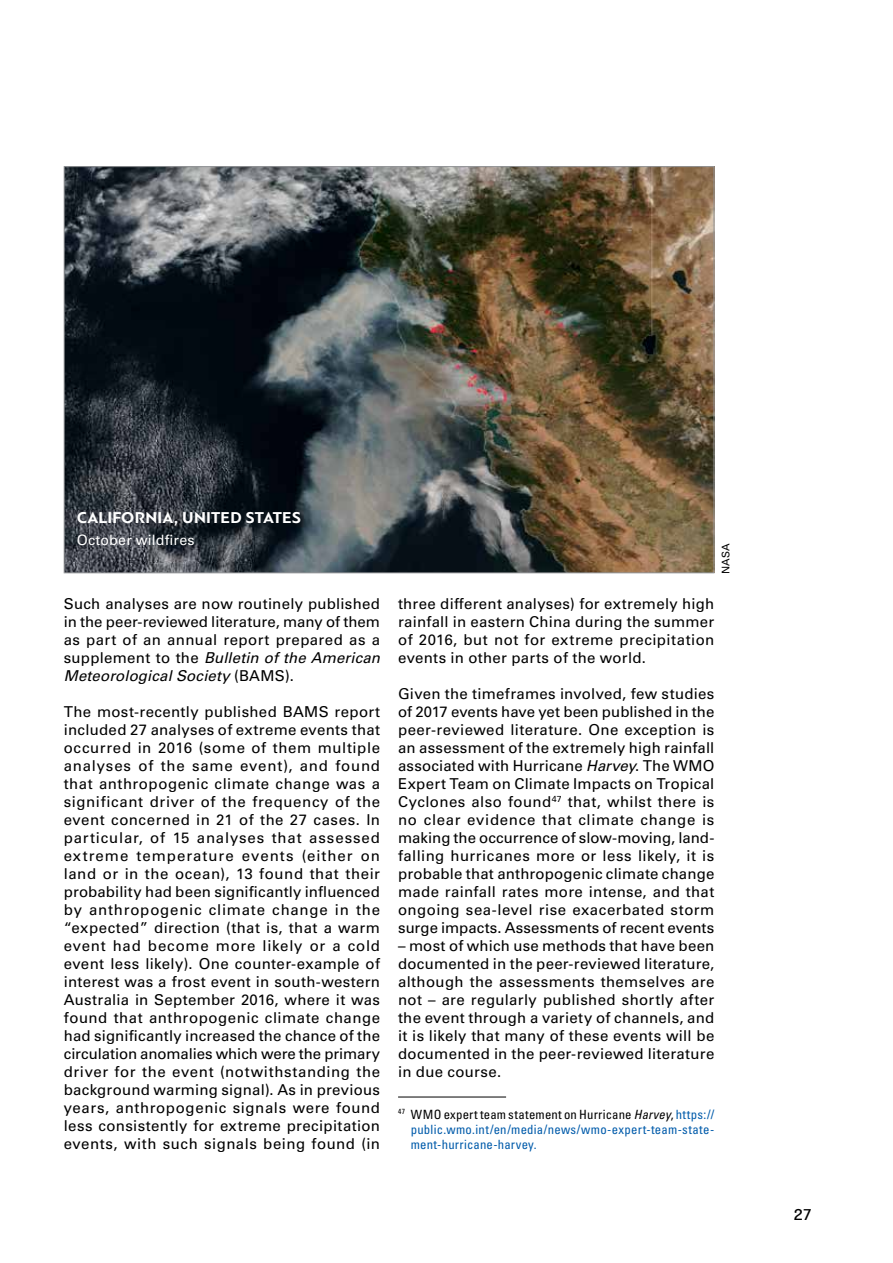
<style>
.page{position:relative;width:893px;height:1263px;background:#fff}
.page>*{position:absolute;margin:0;border:0;box-sizing:border-box;transform-origin:0 0}
.t1{font:700 16.5px "PF Bague Sans Pro";letter-spacing:.01em;color:#fff}
.t2{font:500 16.5px "PF Bague Sans Pro";color:#000}
.t3{font:15px/18px "Univers LTCYR 55 Roman";letter-spacing:.02em;color:#000;text-align:justify}
.t4{font:italic 15px/18px "Univers LTCYR 55";letter-spacing:.005em;color:#000}
.t5{font:14.25px "Univers LTCYR 55 Roman";letter-spacing:.015em;color:#fff}
.t6{font:condensed 12.75px/15.3px "Univers LTCYR 57";letter-spacing:.015em;color:#005baa;text-align:justify}
.t7{font:10.5px "Univers LTCYR 55 Roman";color:#000}
.s1{font-family:"Univers LTCYR 55 Roman";font-style:normal}
.s2{font-family:"Univers LTCYR 55";font-style:italic}
.s3{color:#000}
.s4{font-family:"Univers LTCYR 57 Condensed Obl";font-stretch:normal;color:#000}
</style>
<div class="page">
<hr style="left:398px;top:1097px;width:108px;height:1px;background:#000">
<img style="left:66px;top:168px;width:646px;height:403px">
<p class="t1" style="left:77px;top:507px;width:226px">CALIFORNIA, UNITED STATES</p>
<p class="t5" style="left:77px;top:530px;width:120px">October wildfires</p>
<p class="t3" style="left:64px;top:594px;width:318px">Such analyses are now routinely published in the peer-reviewed literature, many of them as part of an annual report prepared as a</p>
<p class="t4" style="left:64px;top:648px;width:318px"><span class="s1">supplement to the</span> Bulletin of the American<br>Meteorological Society <span class="s1">(BAMS).</span></p>
<p class="t3" style="left:64px;top:702px;width:318px">The most-recently published BAMS report included 27 analyses of extreme events that occurred in 2016 (some of them multiple analyses of the same event), and found that anthropogenic climate change was a significant driver of the frequency of the event concerned in 21 of the 27 cases. In particular, of 15 analyses that assessed extreme temperature events (either on land or in the ocean), 13 found that their probability had been significantly influenced by anthropogenic climate change in the “expected” direction (that is, that a warm event had become more likely or a cold event less likely). One counter-example of interest was a frost event in south-western Australia in September 2016, where it was found that anthropogenic climate change had significantly increased the chance of the circulation anomalies which were the primary driver for the event (notwithstanding the background warming signal). As in previous years, anthropogenic signals were found less consistently for extreme precipitation events, with such signals being found (in</p>
<p class="t7" style="left:718px;top:574px;width:33px;rotate:-90deg">NASA</p>
<p class="t3" style="left:398px;top:594px;width:318px">three different analyses) for extremely high rainfall in eastern China during the summer of 2016, but not for extreme precipitation events in other parts of the world.</p>
<p class="t3" style="left:398px;top:684px;width:318px">Given the timeframes involved, few studies of 2017 events have yet been published in the peer-reviewed literature. One exception is an assessment of the extremely high rainfall associated with Hurricane <span class="s2">Harvey</span>. The WMO Expert Team on Climate Impacts on Tropical Cyclones also found<sup>47</sup> that, whilst there is no clear evidence that climate change is making the occurrence of slow-moving, land&shy;falling hurricanes more or less likely, it is probable that anthropogenic climate change made rainfall rates more intense, and that ongoing sea-level rise exacerbated storm surge impacts. Assessments of recent events</p>
<p class="t3" style="left:398px;top:936px;width:318px">– most of which use methods that have been documented in the peer-reviewed literature, although the assessments themselves are not – are regularly published shortly after the event through a variety of channels, and it is likely that many of these events will be documented in the peer-reviewed literature in due course.</p>
<p class="t6" style="left:411px;top:1106px;width:305px;text-indent:-13px"><sup>47</sup> <span class="s3">WMO expert team statement on Hurricane</span> <span class="s4">Harvey</span><span class="s3">,</span> https:// public.wmo.int/en/media/news/wmo-expert-team-state&shy;ment-hurricane-harvey.</p>
<p class="t2" style="left:794px;top:1205px;width:20px">27</p>
</div>
